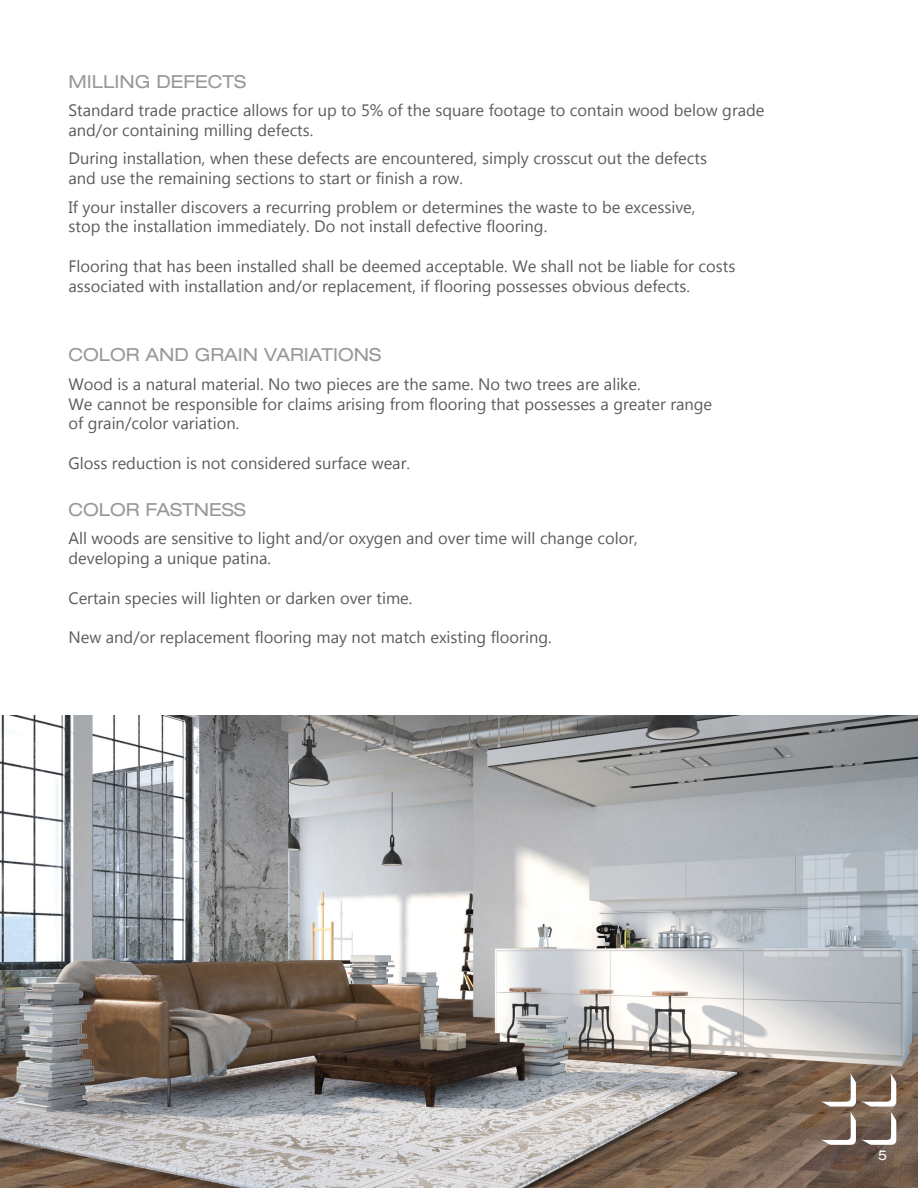
<style>
.page{position:relative;width:918px;height:1188px;background:#fff}
.page>*{position:absolute;margin:0;border:0;box-sizing:border-box;transform-origin:0 0}
.t1{font:expanded 18px "Helvetica Neue";color:#989895}
.t2{font:16.5px/19.8px "Microsoft New Tai Lue";color:#5d5b5b}
.t3{font:expanded 13.5px "Helvetica Neue";color:#fff}
</style>
<div class="page">
<img style="left:0;top:716px;width:918px;height:472px">
<svg style="left:821px;top:1073px;width:75px;height:72px"></svg>
<p class="t1" style="left:68px;top:71px;width:179px">MILLING DEFECTS</p>
<p class="t2" style="left:68px;top:102px;width:698px">Standard trade practice allows for up to 5% of the square footage to contain wood below grade and/or containing milling defects.</p>
<p class="t2" style="left:68px;top:150px;width:640px">During installation, when these defects are encountered, simply crosscut out the defects and use the remaining sections to start or finish a row.</p>
<p class="t2" style="left:68px;top:198px;width:629px">If your installer discovers a recurring problem or determines the waste to be excessive, stop the installation immediately. Do not install defective flooring.</p>
<p class="t2" style="left:68px;top:258px;width:668px">Flooring that has been installed shall be deemed acceptable. We shall not be liable for costs associated with installation and/or replacement, if flooring possesses obvious defects.</p>
<p class="t1" style="left:68px;top:344px;width:314px">COLOR AND GRAIN VARIATIONS</p>
<p class="t2" style="left:68px;top:375px;width:645px">Wood is a natural material. No two pieces are the same. No two trees are alike.<br>We cannot be responsible for claims arising from flooring that possesses a greater range of grain/color variation.</p>
<p class="t2" style="left:68px;top:455px;width:343px">Gloss reduction is not considered surface wear.</p>
<p class="t1" style="left:68px;top:499px;width:179px">COLOR FASTNESS</p>
<p class="t2" style="left:68px;top:530px;width:571px">All woods are sensitive to light and/or oxygen and over time will change color, developing a unique patina.</p>
<p class="t2" style="left:68px;top:589px;width:346px">Certain species will lighten or darken over time.</p>
<p class="t2" style="left:68px;top:629px;width:485px">New and/or replacement flooring may not match existing flooring.</p>
<p class="t3" style="left:878px;top:1147px;width:11px">5</p>
</div>
